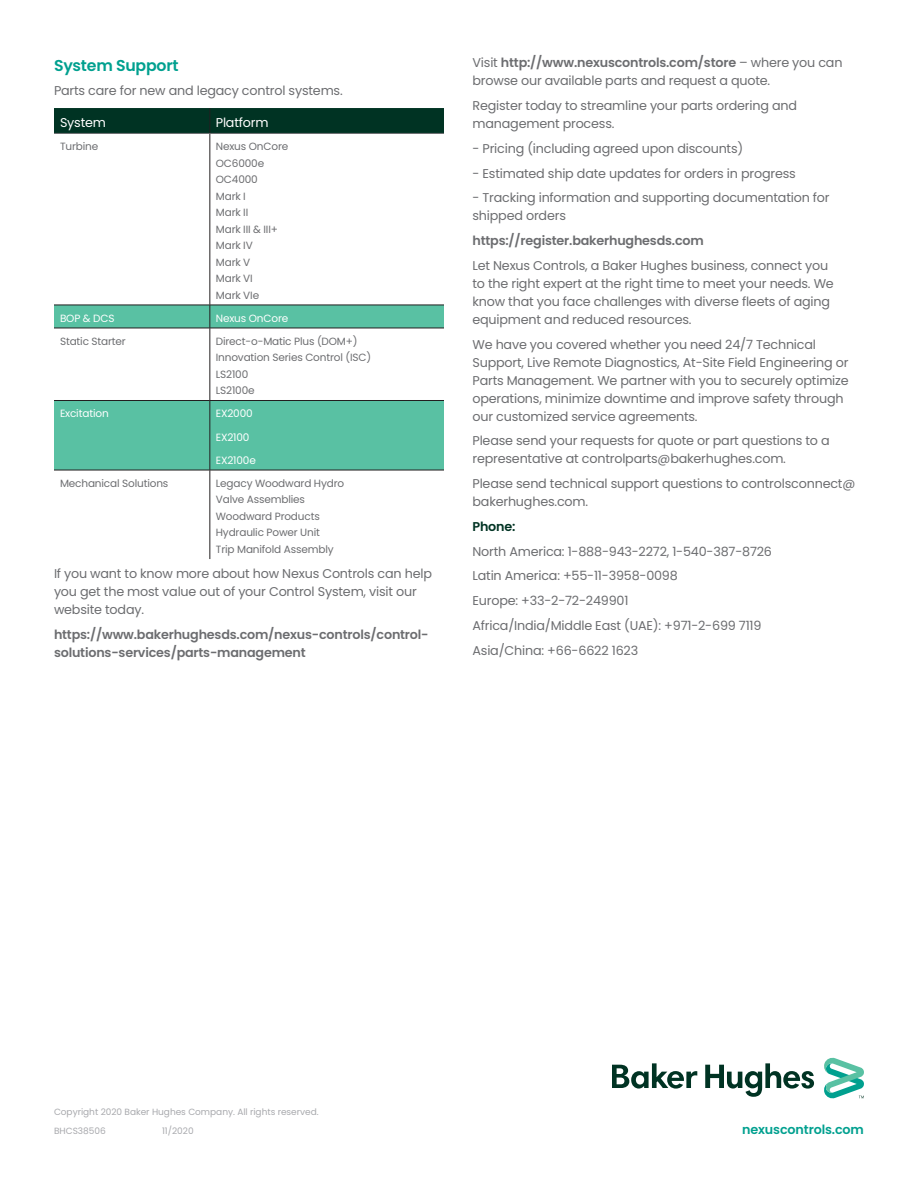
<style>
.page{position:relative;width:918px;height:1188px;background:#fff}
.page>*{position:absolute;margin:0;border:0;box-sizing:border-box;transform-origin:0 0}
.t1{font:600 15.75px "Poppins";letter-spacing:-.015em;color:#00a08f}
.t2{font:12.75px/18px "Poppins";letter-spacing:-.015em;color:#6c6d70}
.t3{font:600 12.75px/18px "Poppins";letter-spacing:-.015em;color:#6c6d70}
.t4{font:600 12.75px "Poppins";letter-spacing:-.01em;color:#00a08f}
.t5{font:12.75px "Poppins";letter-spacing:-.015em;color:#fff}
.t6{font:600 12.75px "Poppins";letter-spacing:-.015em;color:#003323}
.t7{font:10.5px/16.5px "Poppins";letter-spacing:-.015em;color:#6c6d70}
.t8{font:10.5px "Poppins";letter-spacing:-.015em;color:#fff}
.t9{font:9px/18.8px "Poppins";letter-spacing:-.005em;color:#a8a9ad}
.s1{font-weight:600}
</style>
<div class="page">
<svg style="left:54px;top:306px;width:390px;height:164px;fill:#59c1a3"></svg>
<div style="left:54px;top:108px;width:390px;height:25px;background:#003323"></div>
<hr style="left:210px;top:134px;width:1px;height:171px;background:#231f20">
<hr style="left:54px;top:305px;width:156px;height:1px;background:#231f20">
<hr style="left:210px;top:305px;width:234px;height:1px;background:#231f20">
<svg style="left:210px;top:305px;width:1px;height:23px"></svg>
<hr style="left:54px;top:328px;width:156px;height:1px;background:#231f20">
<hr style="left:210px;top:328px;width:234px;height:1px;background:#231f20">
<hr style="left:210px;top:328px;width:1px;height:72px;background:#231f20">
<hr style="left:54px;top:400px;width:156px;height:1px;background:#231f20">
<hr style="left:210px;top:400px;width:234px;height:1px;background:#231f20">
<hr style="left:210px;top:401px;width:1px;height:69px;background:#231f20">
<hr style="left:54px;top:470px;width:156px;height:1px;background:#231f20">
<hr style="left:210px;top:470px;width:234px;height:1px;background:#231f20">
<hr style="left:210px;top:470px;width:1px;height:89px;background:#231f20">
<hr style="left:54px;top:133px;width:156px;height:1px;background:#6c6d70">
<hr style="left:210px;top:133px;width:234px;height:1px;background:#6c6d70">
<svg style="left:612px;top:1057px;width:252px;height:42px"></svg>
<p class="t1" style="left:54px;top:56px;width:126px">System Support</p>
<p class="t2" style="left:54px;top:82px;width:290px">Parts care for new and legacy control systems.</p>
<p class="t5" style="left:60px;top:116px;width:48px">System</p>
<p class="t5" style="left:216px;top:116px;width:54px">Platform</p>
<p class="t7" style="left:60px;top:139px;width:40px">Turbine</p>
<p class="t7" style="left:216px;top:139px;width:74px">Nexus OnCore<br>OC6000e<br>OC4000<br>Mark I<br>Mark II<br>Mark III &amp; III+<br>Mark IV<br>Mark V<br>Mark VI<br>Mark VIe</p>
<p class="t8" style="left:60px;top:312px;width:56px">BOP &amp; DCS</p>
<p class="t8" style="left:216px;top:312px;width:74px">Nexus OnCore</p>
<p class="t7" style="left:60px;top:333px;width:67px">Static Starter</p>
<p class="t7" style="left:216px;top:333px;width:157px">Direct-o-Matic Plus (DOM+)<br>Innovation Series Control (ISC)<br>LS2100<br>LS2100e</p>
<p class="t8" style="left:60px;top:408px;width:50px">Excitation</p>
<p class="t8" style="left:216px;top:408px;width:38px">EX2000</p>
<p class="t8" style="left:216px;top:431px;width:35px">EX2100</p>
<p class="t8" style="left:216px;top:454px;width:42px">EX2100e</p>
<p class="t7" style="left:60px;top:475px;width:110px">Mechanical Solutions</p>
<p class="t7" style="left:216px;top:475px;width:130px">Legacy Woodward Hydro<br>Valve Assemblies<br>Woodward Products<br>Hydraulic Power Unit<br>Trip Manifold Assembly</p>
<p class="t2" style="left:54px;top:564px;width:379px">If you want to know more about how Nexus Controls can help you get the most value out of your Control System, visit our website today.</p>
<p class="t3" style="left:54px;top:625px;width:376px">https://www.bakerhughesds.com/nexus-controls/control&shy;solutions-services/parts-management</p>
<p class="t2" style="left:473px;top:54px;width:372px">Visit <span class="s1">http://www.nexuscontrols.com/store</span> – where you can browse our available parts and request a quote.</p>
<p class="t2" style="left:473px;top:97px;width:326px">Register today to streamline your parts ordering and management process.</p>
<p class="t2" style="left:473px;top:139px;width:272px">- Pricing (including agreed upon discounts)</p>
<p class="t2" style="left:473px;top:164px;width:325px">- Estimated ship date updates for orders in progress</p>
<p class="t2" style="left:473px;top:189px;width:359px">- Tracking information and supporting documentation for shipped orders</p>
<p class="t3" style="left:473px;top:232px;width:233px">https://register.bakerhughesds.com</p>
<p class="t2" style="left:473px;top:256px;width:363px">Let Nexus Controls, a Baker Hughes business, connect you to the right expert at the right time to meet your needs. We know that you face challenges with diverse fleets of aging equipment and reduced resources.</p>
<p class="t2" style="left:473px;top:335px;width:378px">We have you covered whether you need 24/7 Technical Support, Live Remote Diagnostics, At-Site Field Engineering or Parts Management. We partner with you to securely optimize operations, minimize downtime and improve safety through our customized service agreements.</p>
<p class="t2" style="left:473px;top:432px;width:359px">Please send your requests for quote or part questions to a representative at controlparts@bakerhughes.com.</p>
<p class="t2" style="left:473px;top:475px;width:384px">Please send technical support questions to controlsconnect@ bakerhughes.com.</p>
<p class="t6" style="left:473px;top:519px;width:45px">Phone:</p>
<p class="t2" style="left:473px;top:539px;width:301px;line-height:24.8px">North America: 1-888-943-2272, 1-540-387-8726<br>Latin America: +55-11-3958-0098<br>Europe: +33-2-72-249901<br>Africa/India/Middle East (UAE): +971-2-699 7119<br>Asia/China: +66-6622 1623</p>
<p class="t9" style="left:54px;top:1103px;width:266px">Copyright 2020 Baker Hughes Company. All rights reserved.<br>BHCS38506</p>
<p class="t9" style="left:162px;top:1122px;width:33px">11/2020</p>
<p class="t4" style="left:742px;top:1122px;width:123px">nexuscontrols.com</p>
</div>
